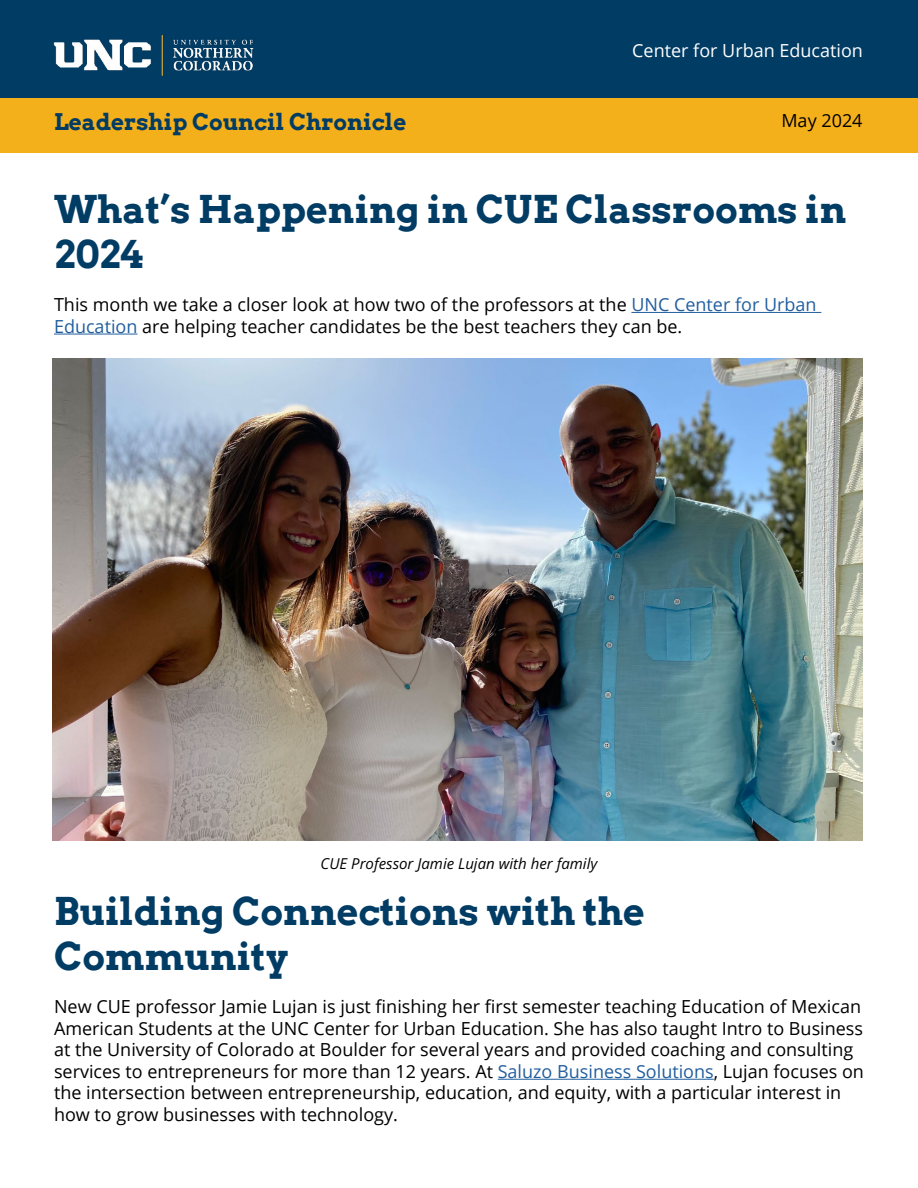
<style>
.page{position:relative;width:918px;height:1188px;background:#fff}
.page>*{position:absolute;margin:0;border:0;box-sizing:border-box;transform-origin:0 0}
.t1{font:700 37.5px/45px "Arvo";color:#013c65}
.t2{font:700 22.5px "Arvo";color:#013c65}
.t3{font:18px/21.6px "Open Sans";color:#000}
.t4{font:18px "Open Sans";color:#fff}
.t5{font:italic 15px "Open Sans";color:#000}
.s1{color:#215e9e}
</style>
<div class="page">
<div style="left:0;top:73px;width:918px;height:80px;background:#f4b01b"></div>
<hr style="left:631px;top:312px;width:190px;height:1px;background:#215e9e">
<hr style="left:54px;top:334px;width:83px;height:1px;background:#215e9e">
<div style="left:0;top:0;width:918px;height:97px;background:#013c65"></div>
<img style="left:53px;top:34px;width:201px;height:42px">
<img style="left:53px;top:359px;width:810px;height:481px">
<hr style="left:498px;top:1079px;width:216px;height:1px;background:#215e9e">
<p class="t2" style="left:54px;top:108px;width:354px">Leadership Council Chronicle</p>
<p class="t4" style="left:632px;top:38px;width:232px">Center for Urban Education</p>
<p class="t3" style="left:781px;top:109px;width:83px">May 2024</p>
<h1 class="t1" style="left:54px;top:187px;width:794px">What’s Happening in CUE Classrooms in<br>2024</h1>
<p class="t3" style="left:54px;top:293px;width:764px">This month we take a closer look at how two of the professors at the <span class="s1">UNC Center for Urban<br>Education</span> are helping teacher candidates be the best teachers they can be.</p>
<p class="t5" style="left:321px;top:853px;width:278px">CUE Professor Jamie Lujan with her family</p>
<h1 class="t1" style="left:54px;top:889px;width:592px">Building Connections with the<br>Community</h1>
<p class="t3" style="left:54px;top:995px;width:812px">New CUE professor Jamie Lujan is just finishing her first semester teaching Education of Mexican American Students at the UNC Center for Urban Education. She has also taught Intro to Business at the University of Colorado at Boulder for several years and provided coaching and consulting services to entrepreneurs for more than 12 years. At <span class="s1">Saluzo Business Solutions</span>, Lujan focuses on the intersection between entrepreneurship, education, and equity, with a particular interest in how to grow businesses with technology.</p>
</div>
